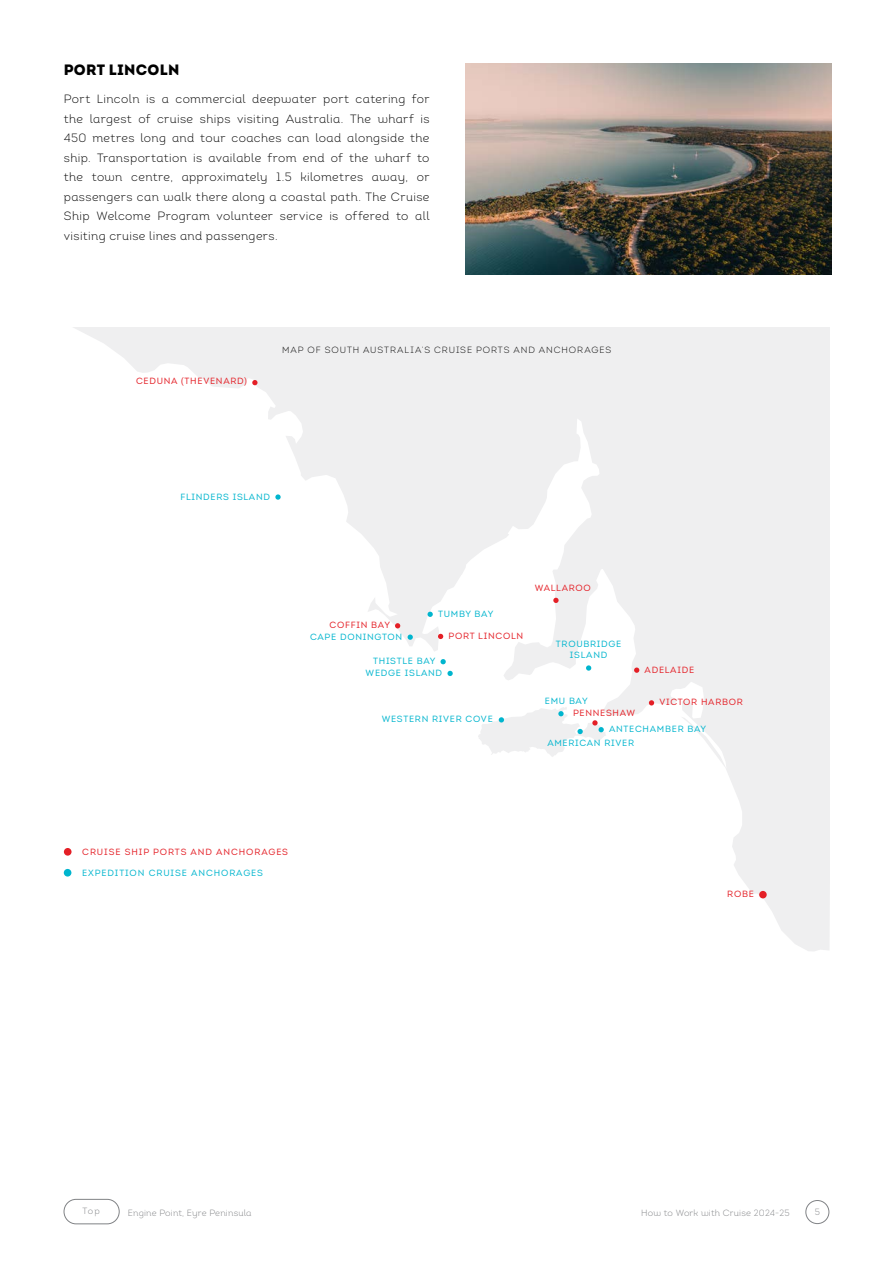
<style>
.page{position:relative;width:893px;height:1263px;background:#fff}
.page>*{position:absolute;margin:0;border:0;box-sizing:border-box;transform-origin:0 0}
.t1{font:900 15px "Adelaide Intro";letter-spacing:.02em;color:#000}
.t2{font:300 12px/19.5px "Adelaide Intro";letter-spacing:.035em;color:#000;text-align:justify}
.t3{font:9px/11.7px "Adelaide Intro";letter-spacing:.08em;color:#00b5ce;text-align:center}
.t4{font:9px "Adelaide Intro";letter-spacing:.08em;color:#e41f26}
.t5{font:300 9px "Adelaide Intro";letter-spacing:.02em;color:#808285}
.t6{font:300 9px "Adelaide Intro";letter-spacing:.105em;color:#000}
.t7{font:9px "Adelaide Intro";letter-spacing:.1em;color:#e41f26}
.t8{font:9px "Adelaide Intro";letter-spacing:.1em;color:#00b5ce}
</style>
<div class="page">
<img style="left:466px;top:64px;width:365px;height:211px">
<div style="left:806px;top:1200px;width:23px;height:24px;border:1px solid #808285;border-radius:50%"></div>
<div style="left:64px;top:1199px;width:55px;height:25px;border:1px solid #808285;border-radius:12px"></div>
<svg style="left:64px;top:327px;width:765px;height:624px"></svg>
<svg style="left:427px;top:612px;width:6px;height:5px"></svg>
<svg style="left:438px;top:634px;width:5px;height:5px"></svg>
<svg style="left:395px;top:623px;width:5px;height:5px"></svg>
<svg style="left:408px;top:634px;width:5px;height:6px"></svg>
<svg style="left:440px;top:659px;width:6px;height:5px"></svg>
<svg style="left:447px;top:671px;width:6px;height:5px"></svg>
<svg style="left:275px;top:494px;width:6px;height:6px"></svg>
<svg style="left:553px;top:598px;width:6px;height:5px"></svg>
<svg style="left:586px;top:665px;width:5px;height:6px"></svg>
<div style="left:759px;top:891px;width:8px;height:7px;background:#e41f26;border-radius:50%"></div>
<svg style="left:577px;top:729px;width:6px;height:5px"></svg>
<svg style="left:499px;top:717px;width:5px;height:5px"></svg>
<svg style="left:558px;top:711px;width:6px;height:5px"></svg>
<svg style="left:592px;top:720px;width:12px;height:12px"></svg>
<svg style="left:634px;top:667px;width:5px;height:6px"></svg>
<svg style="left:649px;top:700px;width:5px;height:5px"></svg>
<svg style="left:252px;top:380px;width:6px;height:5px"></svg>
<div style="left:64px;top:848px;width:8px;height:8px;background:#e41f26;border-radius:50%"></div>
<div style="left:64px;top:869px;width:7px;height:7px;background:#00b5ce;border-radius:50%"></div>
<p class="t1" style="left:64px;top:60px;width:117px">PORT LINCOLN</p>
<p class="t2" style="left:64px;top:89px;width:367px">Port Lincoln is a commercial deepwater port catering for the largest of cruise ships visiting Australia. The wharf is 450 metres long and tour coaches can load alongside the ship. Transportation is available from end of the wharf to the town centre, approximately 1.5 kilometres away, or passengers can walk there along a coastal path. The Cruise Ship Welcome Program volunteer service is offered to all visiting cruise lines and passengers.</p>
<p class="t4" style="left:136px;top:376px;width:112px">CEDUNA (THEVENARD)</p>
<p class="t6" style="left:282px;top:344px;width:330px">MAP OF SOUTH AUSTRALIA’S CRUISE PORTS AND ANCHORAGES</p>
<p class="t3" style="left:180px;top:491px;width:91px">FLINDERS ISLAND</p>
<p class="t3" style="left:438px;top:608px;width:57px">TUMBY BAY</p>
<p class="t4" style="left:449px;top:630px;width:76px">PORT LINCOLN</p>
<p class="t4" style="left:330px;top:620px;width:62px">COFFIN BAY</p>
<p class="t3" style="left:310px;top:631px;width:94px">CAPE DONINGTON</p>
<p class="t3" style="left:366px;top:655px;width:78px">THISTLE BAY<br>WEDGE ISLAND</p>
<p class="t3" style="left:382px;top:713px;width:112px">WESTERN RIVER COVE</p>
<p class="t4" style="left:535px;top:582px;width:58px">WALLAROO</p>
<p class="t3" style="left:556px;top:638px;width:67px;line-height:11.2px">TROUBRIDGE<br>ISLAND</p>
<p class="t4" style="left:645px;top:664px;width:51px">ADELAIDE</p>
<p class="t4" style="left:659px;top:697px;width:85px">VICTOR HARBOR</p>
<p class="t3" style="left:545px;top:695px;width:44px">EMU BAY</p>
<p class="t4" style="left:573px;top:707px;width:64px">PENNESHAW</p>
<p class="t3" style="left:609px;top:723px;width:99px">ANTECHAMBER BAY</p>
<p class="t3" style="left:547px;top:737px;width:88px">AMERICAN RIVER</p>
<p class="t7" style="left:82px;top:847px;width:207px">CRUISE SHIP PORTS AND ANCHORAGES</p>
<p class="t8" style="left:82px;top:868px;width:182px">EXPEDITION CRUISE ANCHORAGES</p>
<p class="t5" style="left:82px;top:1205px;width:19px">Top</p>
<p class="t5" style="left:128px;top:1207px;width:125px">Engine Point, Eyre Peninsula</p>
<p class="t4" style="left:727px;top:888px;width:28px">ROBE</p>
<p class="t5" style="left:641px;top:1207px;width:150px">How to Work with Cruise 2024-25</p>
<p class="t5" style="left:815px;top:1207px;width:7px">5</p>
</div>
